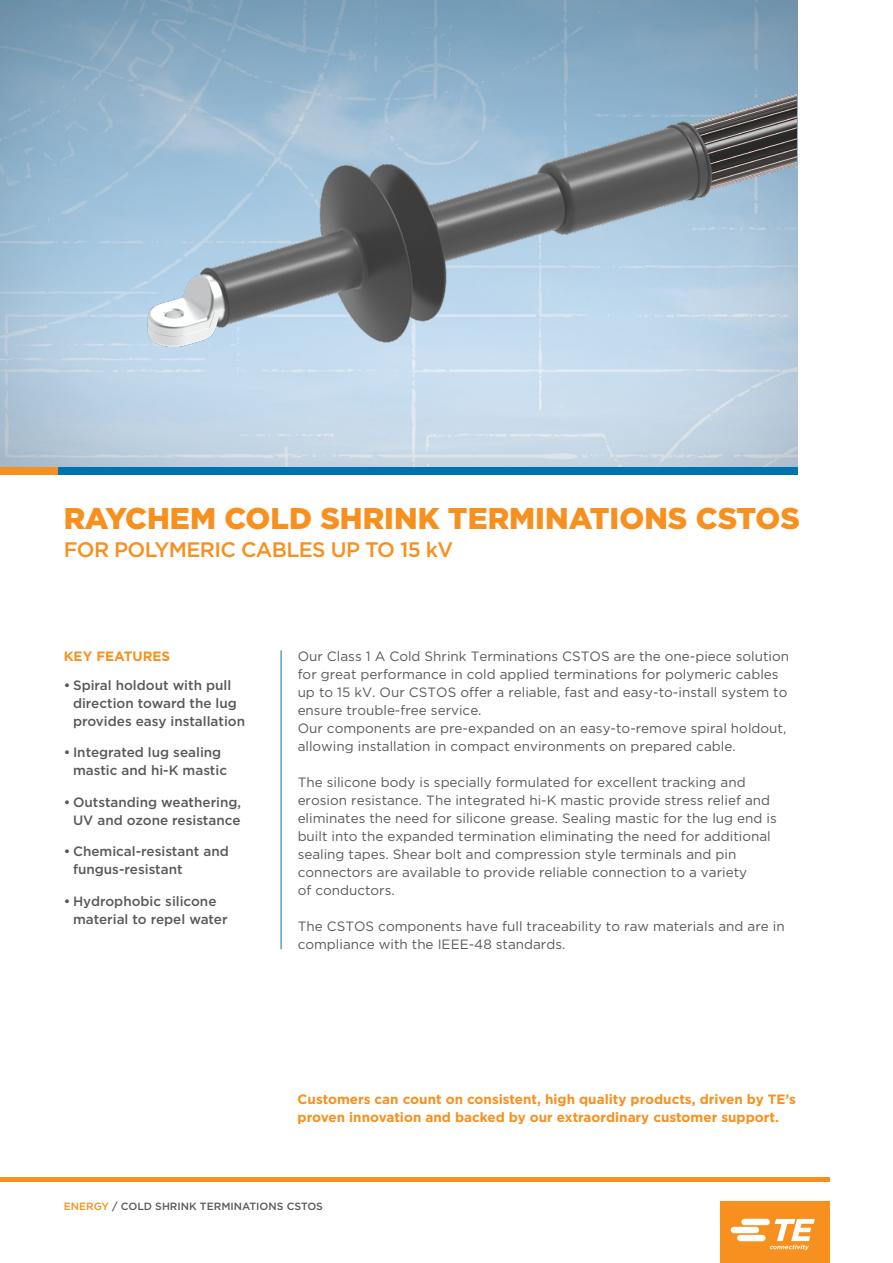
<style>
.page{position:relative;width:893px;height:1263px;background:#fff}
.page>*{position:absolute;margin:0;border:0;box-sizing:border-box;transform-origin:0 0}
.t1{font:900 30px "Gotham";color:#f7901e}
.t2{font:500 21px "Gotham";letter-spacing:-.03em;color:#f7901e}
.t3{font:13.5px/18px "Gotham";color:#58595b}
.t4{font:500 13.5px/18px "Gotham";color:#58595b}
.t5{font:700 13.5px/18px "Gotham";color:#f7901e}
.t6{font:500 10.5px "Gotham";color:#58595b}
.s1{color:#f7901e}
</style>
<div class="page">
<hr style="left:281px;top:650px;width:1px;height:299px;background:#0073ae">
<div style="left:0;top:466px;width:58px;height:9px;background:#f7901e"></div>
<div style="left:58px;top:466px;width:739px;height:9px;background:#0073ae"></div>
<hr style="left:0;top:1177px;width:829px;height:4px;background:#f7901e">
<div style="left:720px;top:1201px;width:109px;height:62px;background:#f7901e"></div>
<svg style="left:731px;top:1219px;width:84px;height:31px"></svg>
<img style="left:0;top:0;width:797px;height:466px">
<img style="left:88px;top:82px;width:709px;height:289px">
<h1 class="t1" style="left:64px;top:497px;width:738px">RAYCHEM COLD SHRINK TERMINATIONS CSTOS</h1>
<h2 class="t2" style="left:64px;top:536px;width:391px">FOR POLYMERIC CABLES UP TO 15 kV</h2>
<p class="t5" style="left:64px;top:647px;width:108px">KEY FEATURES</p>
<p class="t3" style="left:298px;top:647px;width:493px">Our Class 1 A Cold Shrink Terminations CSTOS are the one-piece solution for great performance in cold applied terminations for polymeric cables up to 15 kV. Our CSTOS offer a reliable, fast and easy-to-install system to ensure trouble-free service.<br>Our components are pre-expanded on an easy-to-remove spiral holdout, allowing installation in compact environments on prepared cable.</p>
<p class="t3" style="left:298px;top:773px;width:481px">The silicone body is specially formulated for excellent tracking and erosion resistance. The integrated hi-K mastic provide stress relief and eliminates the need for silicone grease. Sealing mastic for the lug end is built into the expanded termination eliminating the need for additional sealing tapes. Shear bolt and compression style terminals and pin connectors are available to provide reliable connection to a variety<br>of conductors.</p>
<p class="t3" style="left:298px;top:917px;width:489px">The CSTOS components have full traceability to raw materials and are in compliance with the IEEE-48 standards.</p>
<p class="t4" style="left:73px;top:676px;width:174px;text-indent:-9px">• Spiral holdout with pull direction toward the lug provides easy installation</p>
<p class="t4" style="left:73px;top:743px;width:156px;text-indent:-9px">• Integrated lug sealing mastic and hi-K mastic</p>
<p class="t4" style="left:64px;top:793px;width:179px;text-align:right">• Outstanding weathering,<br>UV and ozone resistance</p>
<p class="t4" style="left:73px;top:842px;width:157px;text-indent:-9px">• Chemical-resistant and fungus-resistant</p>
<p class="t4" style="left:73px;top:892px;width:156px;text-indent:-9px">• Hydrophobic silicone material to repel water</p>
<p class="t5" style="left:298px;top:1090px;width:500px">Customers can count on consistent, high quality products, driven by TE’s proven innovation and backed by our extraordinary customer support.</p>
<p class="t6" style="left:64px;top:1199px;width:261px"><span class="s1">ENERGY</span> / COLD SHRINK TERMINATIONS CSTOS</p>
</div>
